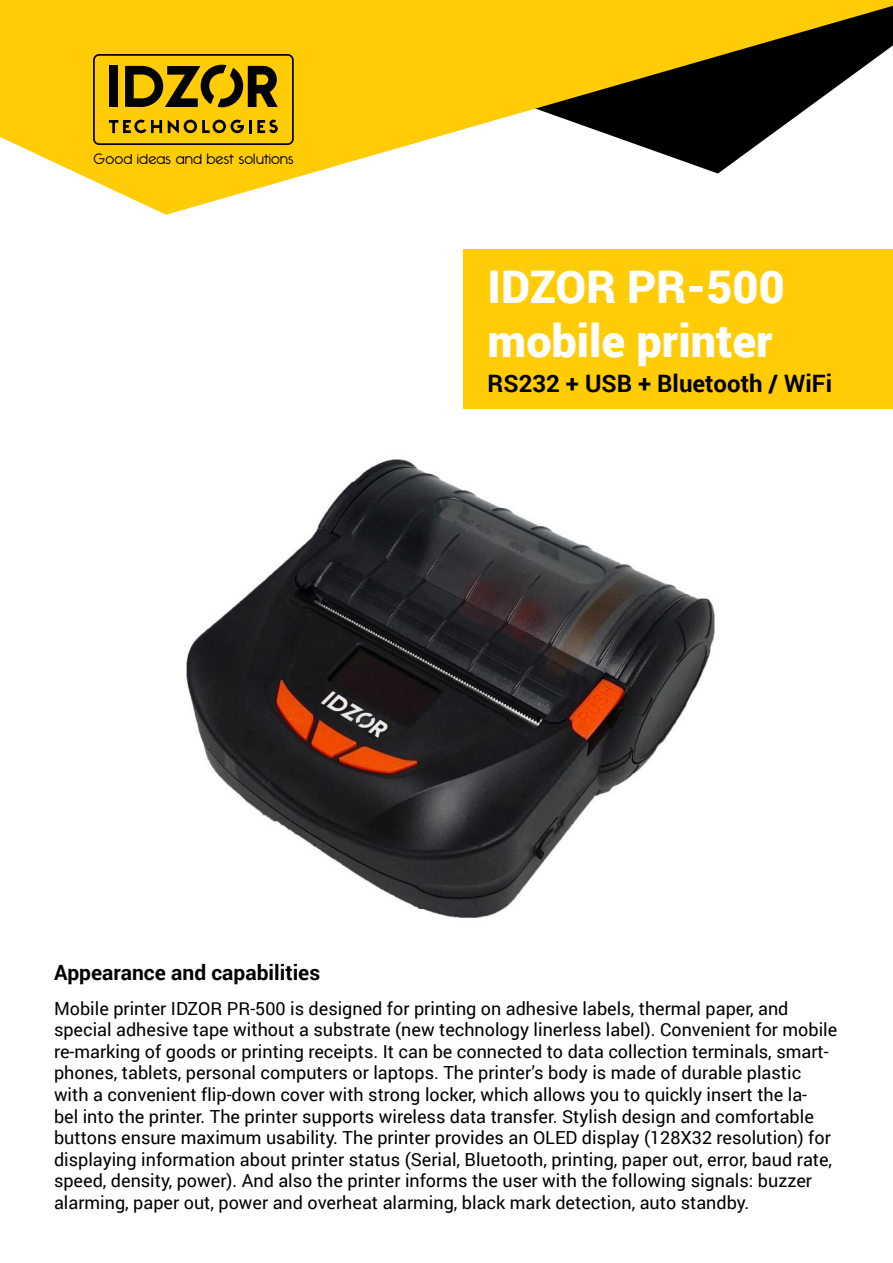
<style>
.page{position:relative;width:893px;height:1263px;background:#fff}
.page>*{position:absolute;margin:0;border:0;box-sizing:border-box;transform-origin:0 0}
.t1{font:900 45px/54px "Roboto";color:#fff}
.t2{font:700 24px "Roboto";color:#000}
.t3{font:700 21px "Roboto";color:#000}
.t4{font:18.9px "Ealing OT";letter-spacing:-.03em;color:#000}
.t5{font:18px/21.6px "Roboto";color:#000}
</style>
<div class="page">
<svg style="left:0;top:0;width:893px;height:215px;fill:#ffcc05"></svg>
<svg style="left:93px;top:54px;width:201px;height:91px;background:#b08d03"></svg>
<img style="left:186px;top:459px;width:529px;height:459px">
<div style="left:463px;top:249px;width:430px;height:160px;background:#ffcc05"></div>
<p class="t4" style="left:93px;top:149px;width:203px">Good ideas and best solutions</p>
<h1 class="t1" style="left:488px;top:259px;width:299px">IDZOR PR-500 mobile printer</h1>
<h2 class="t2" style="left:488px;top:367px;width:346px">RS232 + USB + Bluetooth / WiFi</h2>
<p class="t3" style="left:54px;top:958px;width:268px">Appearance and capabilities</p>
<p class="t5" style="left:54px;top:997px;width:785px">Mobile printer IDZOR PR-500 is designed for printing on adhesive labels, thermal paper, and special adhesive tape without a substrate (new technology linerless label). Convenient for mobile re-marking of goods or printing receipts. It can be connected to data collection terminals, smart&shy;phones, tablets, personal computers or laptops. The printer’s body is made of durable plastic with a convenient flip-down cover with strong locker, which allows you to quickly insert the la-<br>bel into the printer. The printer supports wireless data transfer. Stylish design and comfortable buttons ensure maximum usability. The printer provides an OLED display (128X32 resolution) for displaying information about printer status (Serial, Bluetooth, printing, paper out, error, baud rate, speed, density, power). And also the printer informs the user with the following signals: buzzer alarming, paper out, power and overheat alarming, black mark detection, auto standby.</p>
</div>
